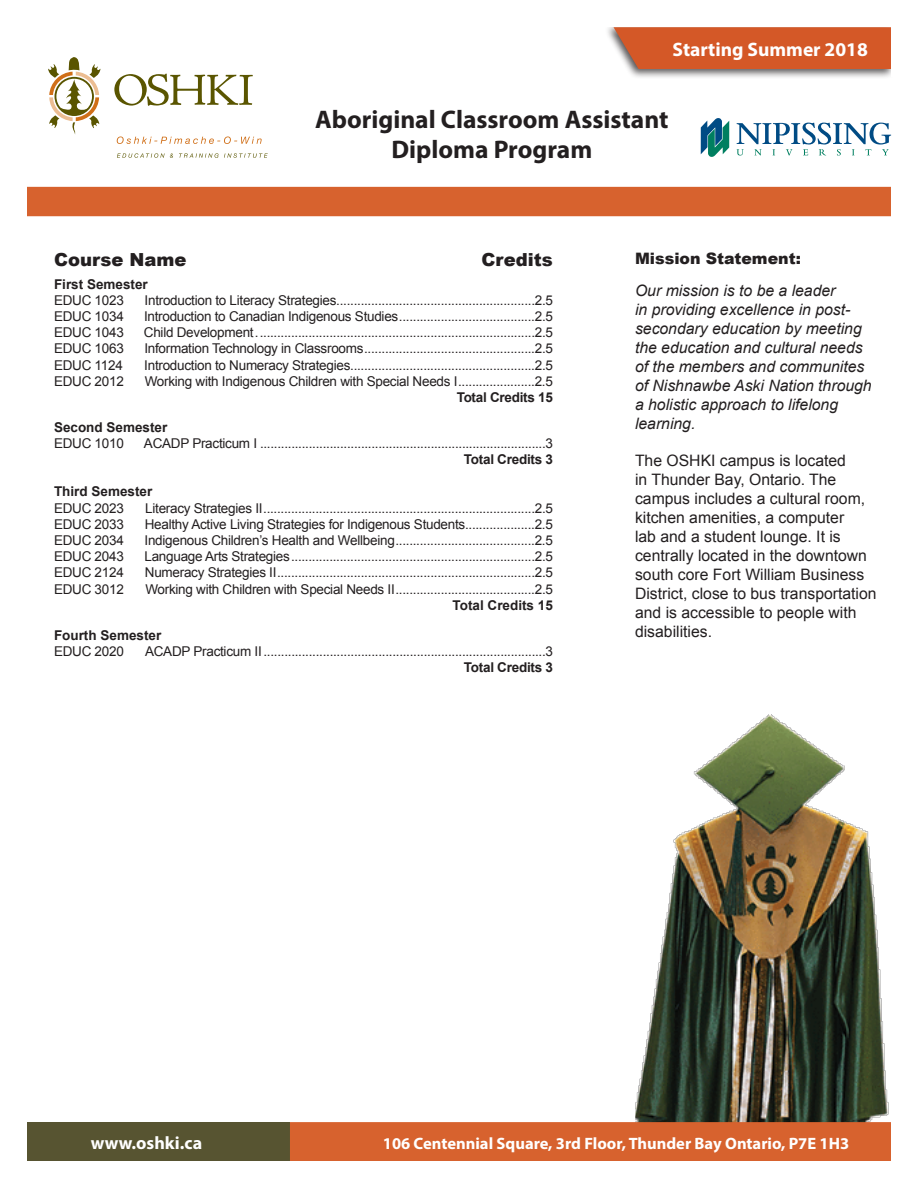
<style>
.page{position:relative;width:918px;height:1188px;background:#fff}
.page>*{position:absolute;margin:0;border:0;box-sizing:border-box;transform-origin:0 0}
.t1{font:700 25.5px "Myriad Pro";color:#231f20}
.t2{font:700 19.5px "Myriad Pro";color:#fff}
.t3{font:900 18px "Arial";color:#231f20}
.t4{font:700 18px "Myriad Pro";letter-spacing:.005em;color:#fff}
.t5{font:700 16.5px "Myriad Pro";color:#fff}
.t6{font:15.75px/18.9px "Arial";color:#231f20}
.t7{font:italic 15.75px/18.9px "Arial";color:#231f20}
.t8{font:900 15.75px "Arial";color:#231f20}
.t9{font:13.5px/16.2px "Arial";letter-spacing:-.02em;color:#231f20}
.t10{font:700 13.5px "Arial";color:#231f20}
.t11{font:700 13.5px "Arial";letter-spacing:-.02em;color:#231f20}
.s1{font-weight:700}
</style>
<div class="page">
<div style="left:27px;top:187px;width:864px;height:29px;background:#d7622e"></div>
<img style="left:635px;top:714px;width:254px;height:408px">
<div style="left:27px;top:1122px;width:263px;height:39px;background:#575431"></div>
<div style="left:290px;top:1122px;width:601px;height:39px;background:#d7622e"></div>
<svg style="left:48px;top:57px;width:53px;height:77px"></svg>
<svg style="left:114px;top:74px;width:139px;height:32px"></svg>
<svg style="left:117px;top:137px;width:145px;height:7px"></svg>
<svg style="left:117px;top:153px;width:56px;height:5px"></svg>
<svg style="left:179px;top:153px;width:89px;height:5px"></svg>
<div style="left:604px;top:23px;width:291px;height:56px;background:#231f20;opacity:.75"></div>
<div style="left:614px;top:27px;width:277px;height:42px;background:#d45827"></div>
<div style="left:891px;top:25px;width:20px;height:52px;background:#fff"></div>
<div style="left:593px;top:8px;width:298px;height:19px;background:#fff"></div>
<svg style="left:701px;top:118px;width:28px;height:39px"></svg>
<svg style="left:737px;top:123px;width:154px;height:33px"></svg>
<p class="t2" style="left:673px;top:36px;width:197px">Starting Summer 2018</p>
<p class="t1" style="left:315px;top:102px;width:355px">Aboriginal Classroom Assistant</p>
<p class="t1" style="left:391px;top:133px;width:202px">Diploma Program</p>
<p class="t3" style="left:54px;top:246px;width:134px">Course Name</p>
<p class="t10" style="left:54px;top:275px;width:95px">First Semester</p>
<p class="t9" style="left:54px;top:292px;width:71px">EDUC 1023</p>
<p class="t9" style="left:54px;top:308px;width:71px">EDUC 1034</p>
<p class="t9" style="left:54px;top:324px;width:71px">EDUC 1043</p>
<p class="t9" style="left:54px;top:341px;width:71px">EDUC 1063</p>
<p class="t9" style="left:54px;top:357px;width:70px">EDUC 1124</p>
<p class="t9" style="left:54px;top:373px;width:71px">EDUC 2012</p>
<p class="t10" style="left:54px;top:418px;width:115px">Second Semester</p>
<p class="t9" style="left:54px;top:435px;width:71px">EDUC 1010</p>
<p class="t10" style="left:54px;top:483px;width:100px">Third Semester</p>
<p class="t9" style="left:54px;top:500px;width:71px">EDUC 2023</p>
<p class="t9" style="left:54px;top:516px;width:71px">EDUC 2033</p>
<p class="t9" style="left:54px;top:532px;width:71px">EDUC 2034</p>
<p class="t9" style="left:54px;top:549px;width:71px">EDUC 2043</p>
<p class="t9" style="left:54px;top:565px;width:71px">EDUC 2124</p>
<p class="t9" style="left:54px;top:581px;width:71px">EDUC 3012</p>
<p class="t10" style="left:54px;top:626px;width:109px">Fourth Semester</p>
<p class="t9" style="left:54px;top:643px;width:71px">EDUC 2020</p>
<p class="t3" style="left:482px;top:246px;width:73px">Credits</p>
<p class="t9" style="left:145px;top:292px;width:410px">Introduction to Literacy Strategies.........................................................2.5</p>
<p class="t9" style="left:144px;top:308px;width:411px;text-align:justify">Introduction to Canadian Indigenous Studies .......................................2.5<br>Child Development................................................................................2.5<br>Information Technology in Classrooms .................................................2.5</p>
<p class="t9" style="left:144px;top:357px;width:410px;text-align:right">Introduction to Numeracy Strategies.....................................................2.5<br>Working with Indigenous Children with Special Needs I......................2.5<br><span class="s1">Total Credits 15</span></p>
<p class="t9" style="left:144px;top:435px;width:411px">ACADP Practicum I ..................................................................................3</p>
<p class="t11" style="left:464px;top:450px;width:90px">Total Credits 3</p>
<p class="t9" style="left:145px;top:500px;width:410px">Literacy Strategies II ..............................................................................2.5<br>Healthy Active Living Strategies for Indigenous Students....................2.5</p>
<p class="t9" style="left:145px;top:532px;width:410px">Indigenous Children’s Health and Wellbeing ........................................2.5<br>Language Arts Strategies......................................................................2.5</p>
<p class="t9" style="left:145px;top:565px;width:410px">Numeracy Strategies II ..........................................................................2.5</p>
<p class="t9" style="left:145px;top:581px;width:409px">Working with Children with Special Needs II ........................................2.5</p>
<p class="t10" style="left:453px;top:596px;width:102px">Total Credits 15</p>
<p class="t9" style="left:145px;top:643px;width:410px">ACADP Practicum II.................................................................................3</p>
<p class="t11" style="left:464px;top:658px;width:90px">Total Credits 3</p>
<p class="t8" style="left:635px;top:247px;width:167px">Mission Statement:</p>
<p class="t7" style="left:635px;top:282px;width:238px">Our mission is to be a leader<br>in providing excellence in post&shy;secondary education by meeting the education and cultural needs of the members and communites of Nishnawbe Aski Nation through a holistic approach to lifelong learning.</p>
<p class="t6" style="left:635px;top:452px;width:243px">The OSHKI campus is located<br>in Thunder Bay, Ontario. The campus includes a cultural room, kitchen amenities, a computer<br>lab and a student lounge. It is centrally located in the downtown south core Fort William Business<br>District, close to bus transportation and is accessible to people with disabilities.</p>
<p class="t4" style="left:91px;top:1132px;width:113px">www.oshki.ca</p>
<p class="t5" style="left:383px;top:1133px;width:468px">106 Centennial Square, 3rd Floor, Thunder Bay Ontario, P7E 1H3</p>
</div>
